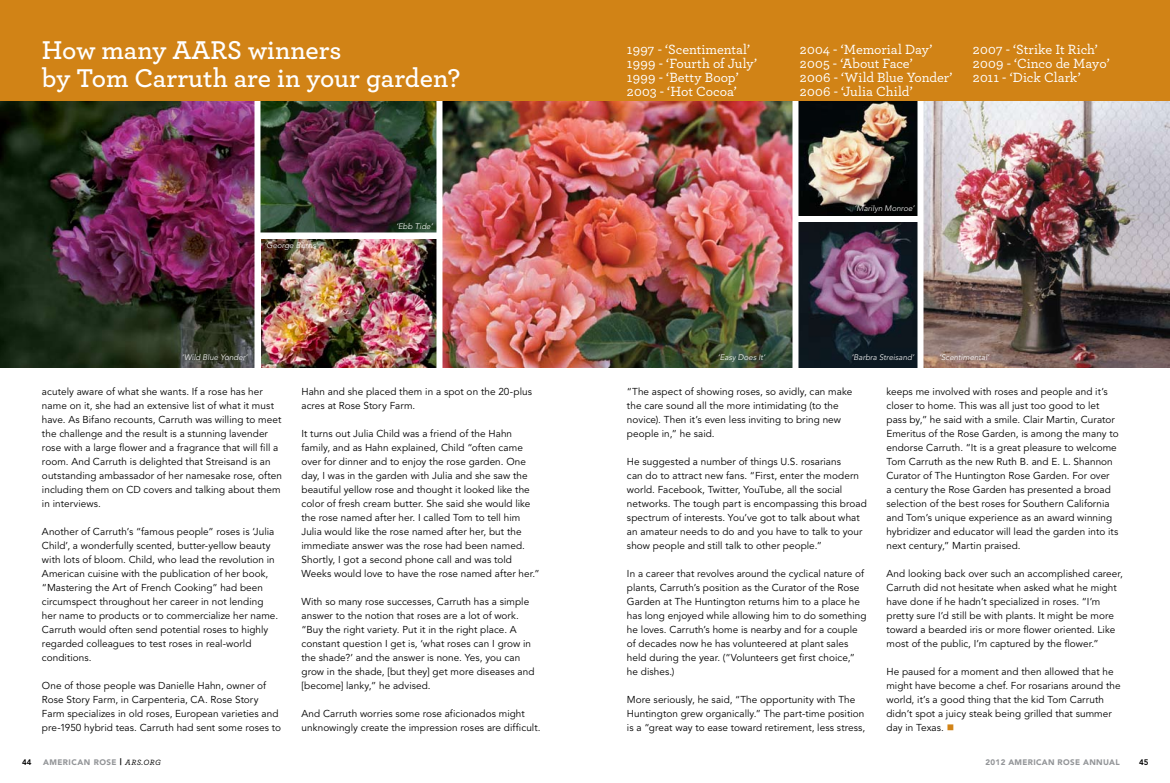
<style>
.page{position:relative;width:1170px;height:783px;background:#fff}
.page>*{position:absolute;margin:0;border:0;box-sizing:border-box;transform-origin:0 0}
.t1{font:600 27px/28px "Archer";color:#fff}
.t2{font:500 14px/14px "Archer";color:#fff}
.t3{font:10px/14px "Avenir";letter-spacing:.005em;color:#000}
.t4{font:italic 300 8px "Avenir LT Std";color:#fff}
.t5{font:900 8px "Avenir";letter-spacing:.04em;color:#939598}
.t6{font:900 8px "Avenir";letter-spacing:.06em;color:#939598}
.t7{font:800 8px "Avenir";color:#000}
.s1{color:#d18316}
.s2{font-weight:800;font-size:9px;color:#000}
.s3{font-family:"Archer";font-weight:500;font-style:italic;color:#000}
</style>
<div class="page">
<img style="left:924px;top:101px;width:246px;height:266px">
<img style="left:260px;top:101px;width:176px;height:131px">
<img style="left:261px;top:239px;width:175px;height:128px">
<img style="left:798px;top:222px;width:120px;height:145px">
<img style="left:442px;top:101px;width:350px;height:266px">
<img style="left:0;top:101px;width:254px;height:266px">
<img style="left:799px;top:101px;width:119px;height:115px">
<div style="left:0;top:0;width:1170px;height:101px;background:#d18316"></div>
<h1 class="t1" style="left:42px;top:34px;width:420px">How many AARS winners<br>by Tom Carruth are in your garden?</h1>
<h2 class="t2" style="left:627px;top:42px;width:132px">1997 - ‘Scentimental’<br>1999 - ‘Fourth of July’<br>1999 - ‘Betty Boop’<br>2003 - ‘Hot Cocoa’</h2>
<h2 class="t2" style="left:800px;top:42px;width:154px">2004 - ‘Memorial Day’<br>2005 - ‘About Face’<br>2006 - ‘Wild Blue Yonder’<br>2006 - ‘Julia Child’</h2>
<h2 class="t2" style="left:973px;top:42px;width:138px">2007 - ‘Strike It Rich’<br>2009 - ‘Cinco de Mayo’<br>2011 - ‘Dick Clark’</h2>
<p class="t4" style="left:264px;top:240px;width:55px">‘George Burns’</p>
<p class="t4" style="left:182px;top:353px;width:67px">‘Wild Blue Yonder’</p>
<p class="t4" style="left:396px;top:222px;width:38px">‘Ebb Tide’</p>
<p class="t3" style="left:42px;top:385px;width:242px">acutely aware of what she wants. If a rose has her name on it, she had an extensive list of what it must have. As Bifano recounts, Carruth was willing to meet the challenge and the result is a stunning lavender rose with a large flower and a fragrance that will fill a room. And Carruth is delighted that Streisand is an outstanding ambassador of her namesake rose, often including them on CD covers and talking about them in interviews.</p>
<p class="t3" style="left:42px;top:525px;width:238px">Another of Carruth’s “famous people” roses is ‘Julia Child’, a wonderfully scented, butter-yellow beauty with lots of bloom. Child, who lead the revolution in American cuisine with the publication of her book, “Mastering the Art of French Cooking” had been circumspect throughout her career in not lending her name to products or to commercialize her name.<br>Carruth would often send potential roses to highly regarded colleagues to test roses in real-world conditions.</p>
<p class="t3" style="left:42px;top:679px;width:241px">One of those people was Danielle Hahn, owner of Rose Story Farm, in Carpenteria, CA. Rose Story Farm specializes in old roses, European varieties and pre-1950 hybrid teas. Carruth had sent some roses to</p>
<p class="t3" style="left:301px;top:385px;width:232px">Hahn and she placed them in a spot on the 20-plus acres at Rose Story Farm.</p>
<p class="t3" style="left:301px;top:427px;width:240px">It turns out Julia Child was a friend of the Hahn family, and as Hahn explained, Child “often came over for dinner and to enjoy the rose garden. One day, I was in the garden with Julia and she saw the beautiful yellow rose and thought it looked like the color of fresh cream butter. She said she would like the rose named after her. I called Tom to tell him Julia would like the rose named after her, but the immediate answer was the rose had been named.<br>Shortly, I got a second phone call and was told Weeks would love to have the rose named after her.”</p>
<p class="t3" style="left:301px;top:595px;width:235px">With so many rose successes, Carruth has a simple answer to the notion that roses are a lot of work. “Buy the right variety. Put it in the right place. A constant question I get is, ‘what roses can I grow in the shade?’ and the answer is none. Yes, you can grow in the shade, [but they] get more diseases and [become] lanky,” he advised.</p>
<p class="t3" style="left:301px;top:707px;width:241px">And Carruth worries some rose aficionados might unknowingly create the impression roses are difficult.</p>
<p class="t4" style="left:718px;top:353px;width:49px">‘Easy Does It’</p>
<p class="t4" style="left:854px;top:204px;width:62px">‘Marilyn Monroe’</p>
<p class="t4" style="left:851px;top:353px;width:64px">‘Barbra Streisand’</p>
<p class="t4" style="left:939px;top:353px;width:52px">‘Scentimental’</p>
<p class="t3" style="left:627px;top:385px;width:227px">“The aspect of showing roses, so avidly, can make the care sound all the more intimidating (to the novice). Then it’s even less inviting to bring new people in,” he said.</p>
<p class="t3" style="left:627px;top:455px;width:241px">He suggested a number of things U.S. rosarians<br>can do to attract new fans. “First, enter the modern world. Facebook, Twitter, YouTube, all the social networks. The tough part is encompassing this broad spectrum of interests. You’ve got to talk about what an amateur needs to do and you have to talk to your show people and still talk to other people.”</p>
<p class="t3" style="left:627px;top:567px;width:241px">In a career that revolves around the cyclical nature of plants, Carruth’s position as the Curator of the Rose Garden at The Huntington returns him to a place he has long enjoyed while allowing him to do something he loves. Carruth’s home is nearby and for a couple of decades now he has volunteered at plant sales held during the year. (“Volunteers get first choice,” he dishes.)</p>
<p class="t3" style="left:627px;top:693px;width:240px">More seriously, he said, “The opportunity with The<br>Huntington grew organically.” The part-time position is a “great way to ease toward retirement, less stress,</p>
<p class="t3" style="left:886px;top:385px;width:234px">keeps me involved with roses and people and it’s closer to home. This was all just too good to let pass by,” he said with a smile. Clair Martin, Curator Emeritus of the Rose Garden, is among the many to endorse Carruth. “It is a great pleasure to welcome Tom Carruth as the new Ruth B. and E. L. Shannon Curator of The Huntington Rose Garden. For over<br>a century the Rose Garden has presented a broad selection of the best roses for Southern California and Tom’s unique experience as an award winning hybridizer and educator will lead the garden into its next century,” Martin praised.</p>
<p class="t3" style="left:886px;top:567px;width:238px">And looking back over such an accomplished career, Carruth did not hesitate when asked what he might have done if he hadn’t specialized in roses. “I’m pretty sure I’d still be with plants. It might be more toward a bearded iris or more flower oriented. Like most of the public, I’m captured by the flower.”</p>
<p class="t3" style="left:886px;top:665px;width:236px">He paused for a moment and then allowed that he might have become a chef. For rosarians around the world, it’s a good thing that the kid Tom Carruth didn’t spot a juicy steak being grilled that summer day in Texas. <span class="s1">■</span></p>
<p class="t7" style="left:22px;top:758px;width:11px">44</p>
<p class="t6" style="left:43px;top:757px;width:119px">AMERICAN ROSE <span class="s2">|</span> <span class="s3">ARS.ORG</span></p>
<p class="t5" style="left:986px;top:757px;width:136px">2012 AMERICAN ROSE ANNUAL</p>
<p class="t7" style="left:1139px;top:758px;width:11px">45</p>
</div>
